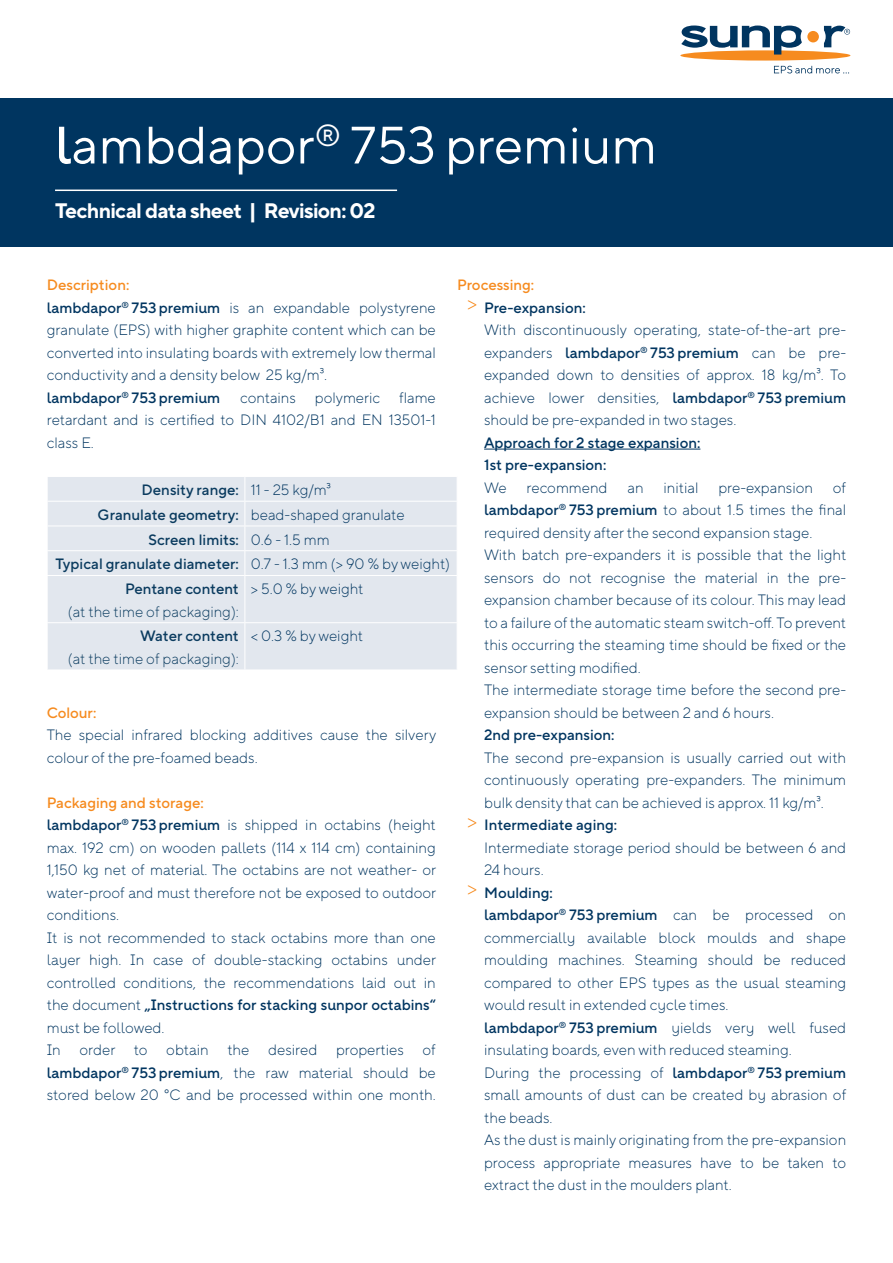
<style>
.page{position:relative;width:893px;height:1263px;background:#fff}
.page>*{position:absolute;margin:0;border:0;box-sizing:border-box;transform-origin:0 0}
.t1{font:52.5px "TT Norms Pro";color:#fff}
.t2{font:700 21px "TT Norms Pro";letter-spacing:-.035em;color:#fff}
.t3{font:300 15px/22.5px "TT Norms Pro";color:#003560}
.t4{font:500 15px/22.5px "TT Norms Pro";color:#003560}
.t5{font:500 15px "TT Norms Pro";color:#0a3b5f}
.t6{font:300 15px "TT Norms Pro";color:#0a3b5f}
.t7{font:500 15px "TT Norms Pro";color:#f68b1f}
.s1{font-weight:500}
.s2{font-weight:500;color:#f68b1f}
.s3{font-weight:300;color:#003560}
.s4{font-weight:500;color:#0a3b5f}
.s5{font-weight:300;font-size:21px;color:#f68b1f}
.s6{font-weight:300}
</style>
<div class="page">
<div style="left:0;top:98px;width:893px;height:148px;background:#003560"></div>
<hr style="left:55px;top:190px;width:342px;height:1px;background:#fff">
<div style="left:680px;top:50px;width:170px;height:11px;background:#f68b1f;border-radius:50%"></div>
<div style="left:807px;top:31px;width:12px;height:11px;background:#f68b1f;border-radius:50%"></div>
<svg style="left:824px;top:26px;width:26px;height:21px"></svg>
<svg style="left:681px;top:26px;width:121px;height:29px"></svg>
<svg style="left:774px;top:66px;width:75px;height:7px"></svg>
<div style="left:48px;top:477px;width:409px;height:193px;background:#e2e7ee"></div>
<hr style="left:47px;top:501px;width:198px;height:1px;background:#fff">
<hr style="left:245px;top:501px;width:212px;height:1px;background:#fff">
<hr style="left:47px;top:526px;width:198px;height:1px;background:#fff">
<hr style="left:245px;top:526px;width:212px;height:1px;background:#fff">
<hr style="left:47px;top:550px;width:198px;height:1px;background:#fff">
<hr style="left:245px;top:550px;width:212px;height:1px;background:#fff">
<svg style="left:244px;top:477px;width:1px;height:98px"></svg>
<hr style="left:47px;top:575px;width:198px;height:1px;background:#fff">
<hr style="left:245px;top:575px;width:212px;height:1px;background:#fff">
<hr style="left:244px;top:576px;width:1px;height:46px;background:#fff">
<hr style="left:47px;top:622px;width:198px;height:1px;background:#fff">
<hr style="left:245px;top:622px;width:212px;height:1px;background:#fff">
<hr style="left:244px;top:623px;width:1px;height:47px;background:#fff">
<hr style="left:484px;top:449px;width:216px;height:1px;background:#003560">
<h1 class="t1" style="left:55px;top:111px;width:604px"><span class="s1">l</span>ambdapor<sup>®</sup> 753 premium</h1>
<h2 class="t2" style="left:55px;top:197px;width:322px">Technical data sheet | Revision: 02</h2>
<p class="t3" style="left:47px;top:273px;width:391px"><span class="s2">Description:<br></span><span class="s1">lambdapor</span><sup>®</sup> <span class="s1">753 premium</span> is an expandable polystyrene granulate (EPS) with higher graphite content which can be converted into insulating boards with extremely low thermal conductivity and a density below 25 kg/m³.<br><span class="s1">lambdapor</span><sup>®</sup> <span class="s1">753 premium</span></p>
<p class="t3" style="left:47px;top:385px;width:391px;text-align:justify;text-indent:352px">flame retardant and is certified to DIN 4102/B1 and EN 13501-1 class E.</p>
<p class="t5" style="left:142px;top:480px;width:191px">Density range: <span class="s3">11 - 25 kg/m³</span></p>
<p class="t3" style="left:98px;top:503px;width:308px"><span class="s4">Granulate geometry:</span> bead-shaped granulate</p>
<p class="t5" style="left:149px;top:530px;width:183px">Screen limits: <span class="s3">0.6 - 1.5 mm</span></p>
<p class="t5" style="left:55px;top:554px;width:396px">Typical granulate diameter: <span class="s3">0.7 - 1.3 mm (&gt; 90 % by weight)</span></p>
<p class="t5" style="left:125px;top:579px;width:115px">Pentane content</p>
<p class="t6" style="left:68px;top:602px;width:173px">(at the time of packaging):</p>
<p class="t3" style="left:240px;top:385px;width:57px">contains</p>
<p class="t3" style="left:315px;top:385px;width:67px">polymeric</p>
<p class="t3" style="left:251px;top:577px;width:114px">&gt; 5.0 % by weight</p>
<p class="t5" style="left:140px;top:626px;width:100px">Water content</p>
<p class="t6" style="left:68px;top:649px;width:172px">(at the time of packaging):</p>
<p class="t3" style="left:251px;top:624px;width:114px">&lt; 0.3 % by weight</p>
<p class="t7" style="left:47px;top:703px;width:51px">Colour:</p>
<p class="t3" style="left:47px;top:723px;width:391px">The special infrared blocking additives cause the silvery colour of the pre-foamed beads.</p>
<p class="t3" style="left:47px;top:790px;width:391px"><span class="s2">Packaging and storage:<br></span><span class="s1">lambdapor</span><sup>®</sup> <span class="s1">753 premium</span> is shipped in octabins (height max. 192 cm) on wooden pallets (114 x 114 cm) containing 1,150 kg net of material. The octabins are not weather- or water-proof and must therefore not be exposed to outdoor conditions.<br>It is not recommended to stack octabins more than one layer high. In case of double-stacking octabins under controlled conditions, the recommendations laid out in the document <span class="s1">„Instructions for stacking sunpor octabins“ </span>must be followed.<br>In order to obtain the desired properties of <span class="s1">lambdapor</span><sup>®</sup> <span class="s1">753 premium</span>, the raw material should be stored below 20 °C and be processed within one month.</p>
<p class="t7" style="left:457px;top:275px;width:79px">Processing:</p>
<p class="t4" style="left:467px;top:295px;width:120px"><span class="s5">&gt;</span> Pre-expansion:</p>
<p class="t3" style="left:484px;top:318px;width:364px">With discontinuously operating, state-of-the-art pre-</p>
<p class="t4" style="left:484px;top:340px;width:364px"><span class="s6">expanders</span> lambdapor<sup>®</sup> 753 premium <span class="s6">can be pre-</span></p>
<p class="t3" style="left:484px;top:363px;width:364px">expanded down to densities of approx. 18 kg/m³. To</p>
<p class="t3" style="left:484px;top:385px;width:364px">achieve lower densities, <span class="s1">lambdapor</span><sup>®</sup> <span class="s1">753 premium</span></p>
<p class="t3" style="left:484px;top:408px;width:254px">should be pre-expanded in two stages.</p>
<p class="t4" style="left:484px;top:430px;width:218px">Approach for 2 stage expansion:<br>1st pre-expansion:</p>
<p class="t3" style="left:484px;top:475px;width:24px">We</p>
<p class="t3" style="left:527px;top:475px;width:82px">recommend</p>
<p class="t3" style="left:627px;top:475px;width:18px">an</p>
<p class="t3" style="left:664px;top:475px;width:36px">initial</p>
<p class="t3" style="left:718px;top:475px;width:96px">pre-expansion</p>
<p class="t3" style="left:484px;top:475px;width:364px;text-indent:349px">of <span class="s1">lambdapor</span><sup>®</sup> <span class="s1">753 premium</span> to about 1.5 times the final required density after the second expansion stage.<br>With batch pre-expanders it is possible that the light sensors do not recognise the material in the pre&shy;expansion chamber because of its colour. This may lead to a failure of the automatic steam switch-off. To prevent this occurring the steaming time should be fixed or the sensor setting modified.<br>The intermediate storage time before the second pre&shy;expansion should be between 2 and 6 hours.</p>
<p class="t4" style="left:484px;top:723px;width:132px">2nd pre-expansion:</p>
<p class="t3" style="left:484px;top:745px;width:364px">The second pre-expansion is usually carried out with</p>
<p class="t3" style="left:484px;top:768px;width:364px">continuously operating pre-expanders. The minimum</p>
<p class="t3" style="left:484px;top:790px;width:341px">bulk density that can be achieved is approx. 11 kg/m³.</p>
<p class="t4" style="left:467px;top:813px;width:151px"><span class="s5">&gt;</span> Intermediate aging:</p>
<p class="t3" style="left:484px;top:835px;width:364px">Intermediate storage period should be between 6 and</p>
<p class="t3" style="left:484px;top:858px;width:61px">24 hours.</p>
<p class="t4" style="left:467px;top:880px;width:87px"><span class="s5">&gt;</span> Moulding:</p>
<p class="t4" style="left:484px;top:903px;width:364px">lambdapor<sup>®</sup> 753 premium <span class="s6">can be processed on</span></p>
<p class="t3" style="left:484px;top:925px;width:364px">commercially available block moulds and shape</p>
<p class="t3" style="left:484px;top:948px;width:364px">moulding machines. Steaming should be reduced</p>
<p class="t3" style="left:484px;top:970px;width:364px">compared to other EPS types as the usual steaming</p>
<p class="t3" style="left:484px;top:993px;width:246px">would result in extended cycle times.</p>
<p class="t4" style="left:484px;top:1015px;width:364px">lambdapor<sup>®</sup> 753 premium <span class="s6">yields very well fused</span></p>
<p class="t3" style="left:484px;top:1038px;width:309px">insulating boards, even with reduced steaming.</p>
<p class="t3" style="left:484px;top:1060px;width:364px">During the processing of <span class="s1">lambdapor</span><sup>®</sup> <span class="s1">753 premium</span></p>
<p class="t3" style="left:484px;top:1083px;width:364px">small amounts of dust can be created by abrasion of</p>
<p class="t3" style="left:484px;top:1105px;width:70px">the beads.</p>
<p class="t3" style="left:484px;top:1128px;width:364px">As the dust is mainly originating from the pre-expansion</p>
<p class="t3" style="left:484px;top:1150px;width:364px">process appropriate measures have to be taken to</p>
<p class="t3" style="left:484px;top:1173px;width:249px">extract the dust in the moulders plant.</p>
</div>
